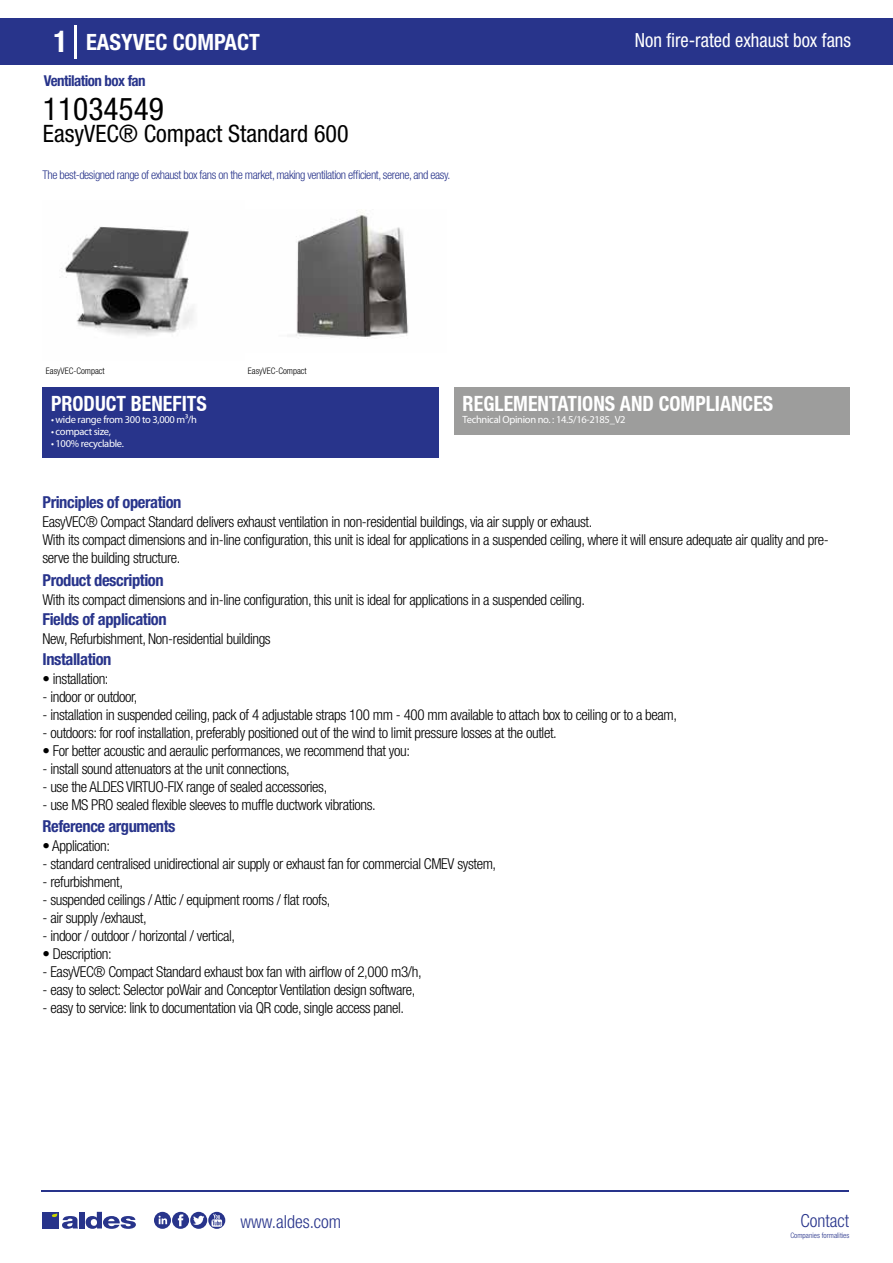
<style>
.page{position:relative;width:893px;height:1263px;background:#fff}
.page>*{position:absolute;margin:0;border:0;box-sizing:border-box;transform-origin:0 0}
.t1{font:condensed 31.5px "Helvetica Neue LT Std";color:#000}
.t2{font:condensed 24px "Helvetica Neue LT Std";color:#000}
.t3{font:700 condensed 22.5px "Helvetica Neue LT Std";color:#fff}
.t4{font:700 condensed 21px "Helvetica Neue";color:#fff;scale:.95 1}
.t5{font:condensed 19.5px "Helvetica Neue LT Std";color:#fff;scale:.95 1}
.t6{font:300 condensed 18px "Helvetica Neue";color:#28348b}
.t7{font:700 condensed 16.5px "Helvetica Neue LT Std";letter-spacing:-.025em;color:#28348b}
.t8{font:300 condensed 15px/18px "Helvetica Neue LT Std";letter-spacing:-.025em;color:#000}
.t9{font:700 condensed 15px "Helvetica Neue LT Std";letter-spacing:-.035em;color:#28348b}
.t10{font:300 condensed 12px "Helvetica Neue LT Std";letter-spacing:-.035em;color:#28348b}
.t11{font:10.5px "Myriad Pro";letter-spacing:-.03em;color:#fff}
.t12{font:300 condensed 9px "Helvetica Neue";color:#000}
.t13{font:300 condensed 7.5px "Helvetica Neue";color:#28348b}
.s1{font-size:30px}
</style>
<div class="page">
<div style="left:0;top:18px;width:893px;height:46px;background:#28348b"></div>
<div style="left:454px;top:387px;width:396px;height:48px;background:#9d9d9c"></div>
<div style="left:43px;top:387px;width:396px;height:70px;background:#28348b"></div>
<hr style="left:74px;top:25px;width:2px;height:33px;background:#fff">
<svg style="left:65px;top:226px;width:129px;height:110px"></svg>
<img style="left:295px;top:212px;width:114px;height:127px">
<hr style="left:41px;top:1190px;width:808px;height:1px;background:#28348b">
<svg style="left:154px;top:1212px;width:71px;height:17px"></svg>
<div style="left:42px;top:1212px;width:17px;height:16px;background:#28348b"></div>
<div style="left:79px;top:1212px;width:5px;height:16px;background:#28348b"></div>
<svg style="left:86px;top:1212px;width:50px;height:17px"></svg>
<svg style="left:52px;top:1213px;width:26px;height:16px"></svg>
<h3 class="t3" style="left:54px;top:28px;width:208px"><span class="s1">1</span> EASYVEC COMPACT</h3>
<h3 class="t5" style="left:635px;top:29px;width:229px">Non fire-rated exhaust box fans</h3>
<p class="t9" style="left:44px;top:71px;width:103px">Ventilation box fan</p>
<h1 class="t1" style="left:43px;top:91px;width:122px">11034549</h1>
<h2 class="t2" style="left:43px;top:120px;width:307px">EasyVEC® Compact Standard 600</h2>
<p class="t10" style="left:43px;top:167px;width:409px">The best-designed range of exhaust box fans on the market, making ventilation efficient, serene, and easy.</p>
<p class="t12" style="left:46px;top:365px;width:90px">EasyVEC-Compact Standard</p>
<h3 class="t4" style="left:51px;top:391px;width:166px">PRODUCT BENEFITS</h3>
<p class="t11" style="left:51px;top:413px;width:147px">• wide range from 300 to 3,000 m³/h</p>
<p class="t11" style="left:51px;top:425px;width:61px">• compact size,</p>
<p class="t11" style="left:51px;top:437px;width:74px">• 100% recyclable.</p>
<p class="t7" style="left:43px;top:492px;width:140px">Principles of operation</p>
<p class="t12" style="left:248px;top:365px;width:60px">EasyVEC-Compact</p>
<h3 class="t4" style="left:463px;top:391px;width:328px">REGLEMENTATIONS AND COMPLIANCES</h3>
<p class="t11" style="left:463px;top:413px;width:164px">Technical Opinion no. : 14.5/16-2185_V2</p>
<p class="t8" style="left:43px;top:513px;width:788px">EasyVEC® Compact Standard delivers exhaust ventilation in non-residential buildings, via air supply or exhaust.<br>With its compact dimensions and in-line configuration, this unit is ideal for applications in a suspended ceiling, where it will ensure adequate air quality and pre&shy;serve the building structure.</p>
<p class="t8" style="left:43px;top:590px;width:544px">With its compact dimensions and in-line configuration, this unit is ideal for applications in a suspended ceiling.</p>
<p class="t8" style="left:43px;top:630px;width:230px">New, Refurbishment, Non-residential buildings</p>
<p class="t8" style="left:43px;top:669px;width:68px">• installation:</p>
<p class="t8" style="left:43px;top:687px;width:97px">- indoor or outdoor,</p>
<p class="t8" style="left:43px;top:705px;width:636px">- installation in suspended ceiling, pack of 4 adjustable straps 100 mm - 400 mm available to attach box to ceiling or to a beam,</p>
<p class="t8" style="left:43px;top:723px;width:516px">- outdoors: for roof installation, preferably positioned out of the wind to limit pressure losses at the outlet.</p>
<p class="t8" style="left:43px;top:741px;width:369px">• For better acoustic and aeraulic performances, we recommend that you:</p>
<p class="t8" style="left:43px;top:759px;width:249px">- install sound attenuators at the unit connections,</p>
<p class="t8" style="left:43px;top:777px;width:286px">- use the ALDES VIRTUO-FIX range of sealed accessories,</p>
<p class="t8" style="left:43px;top:795px;width:335px">- use MS PRO sealed flexible sleeves to muffle ductwork vibrations.</p>
<p class="t7" style="left:43px;top:570px;width:123px">Product description</p>
<p class="t7" style="left:43px;top:609px;width:126px">Fields of application</p>
<p class="t7" style="left:43px;top:649px;width:70px">Installation</p>
<p class="t7" style="left:43px;top:816px;width:135px">Reference arguments</p>
<p class="t8" style="left:43px;top:836px;width:69px">• Application:</p>
<p class="t8" style="left:43px;top:854px;width:455px">- standard centralised unidirectional air supply or exhaust fan for commercial CMEV system,</p>
<p class="t8" style="left:43px;top:872px;width:82px">- refurbishment,</p>
<p class="t8" style="left:43px;top:890px;width:290px">- suspended ceilings / Attic / equipment rooms / flat roofs,</p>
<p class="t8" style="left:43px;top:908px;width:106px">- air supply /exhaust,</p>
<p class="t8" style="left:43px;top:926px;width:194px">- indoor / outdoor / horizontal / vertical,</p>
<p class="t8" style="left:43px;top:944px;width:71px">• Description:</p>
<p class="t8" style="left:43px;top:962px;width:381px">- EasyVEC® Compact Standard exhaust box fan with airflow of 2,000 m3/h,</p>
<p class="t8" style="left:43px;top:980px;width:374px">- easy to select: Selector poWair and Conceptor Ventilation design software,</p>
<p class="t8" style="left:43px;top:998px;width:363px">- easy to service: link to documentation via QR code, single access panel.</p>
<p class="t6" style="left:240px;top:1211px;width:102px">www.aldes.com</p>
<p class="t6" style="left:800px;top:1211px;width:50px">Contact</p>
<p class="t13" style="left:790px;top:1230px;width:60px">Companies formalities</p>
</div>
